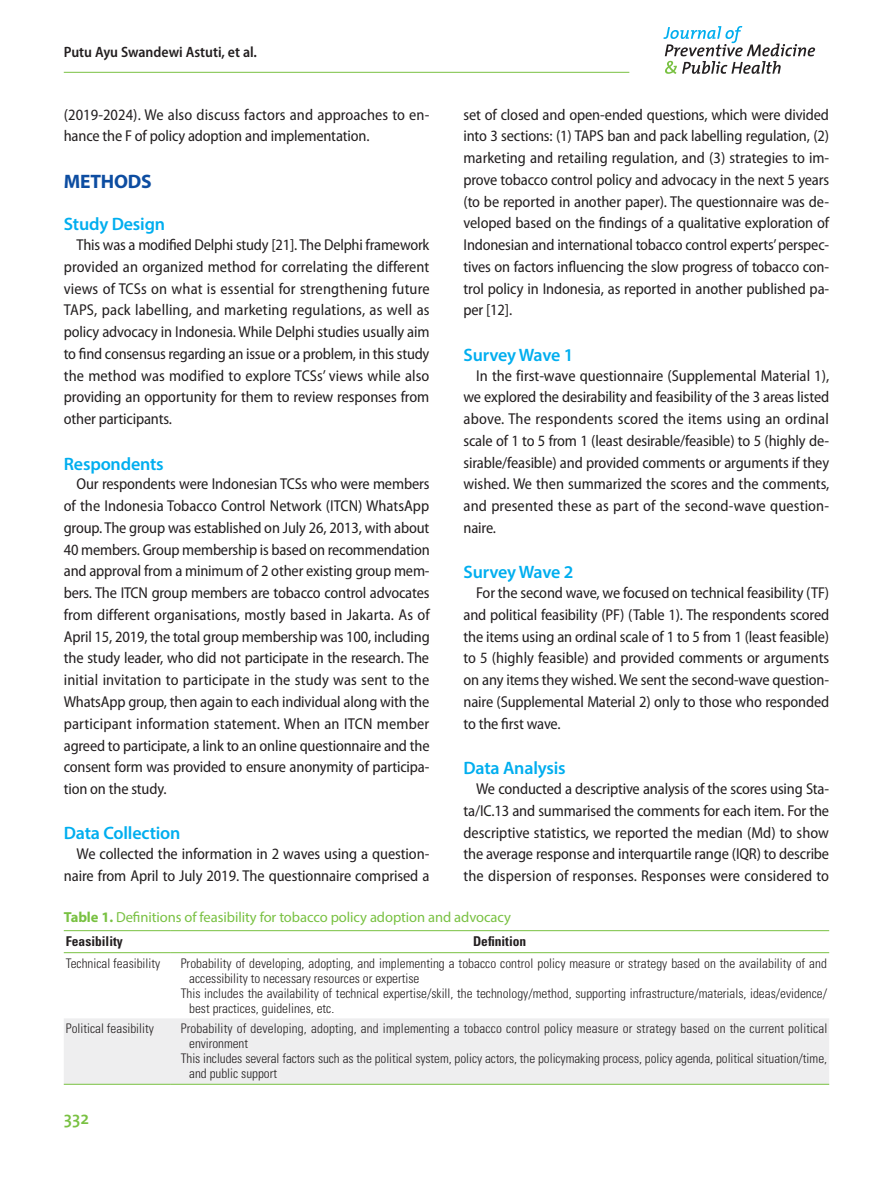
<style>
.page{position:relative;width:893px;height:1191px;background:#fff}
.page>*{position:absolute;margin:0;border:0;box-sizing:border-box;transform-origin:0 0}
.jpmph_대제목{font:700 19.5px "Myriad Pro";letter-spacing:-.01em;color:#0d4da1}
.jpmph_중제목{font:600 18px "Myriad Pro";letter-spacing:-.01em;color:#00aeef}
.t1{font:600 18px "The Mix";color:#79c142}
.jpmph_본문{font:semi-condensed 15.75px/21.8px "Myriad Pro";letter-spacing:-.005em;color:#231f20;text-align:justify}
.jpmph_하시라-이름{font:600 semi-condensed 15px "Myriad Pro";color:#231f20}
.jpmph_표그림캡션{font:14.55px "Myriad Pro";letter-spacing:-.005em;color:#79c142}
.jpmph_표머리{font:700 condensed 13.5px "Univers LT Std";color:#231f20}
.jpmph_표본문{font:300 condensed 13.2px/15px "Univers LT Std";color:#231f20}
.s1{font-weight:700}
</style>
<div class="page">
<hr style="left:64px;top:72px;width:565px;height:1px;background:#79c142">
<svg style="left:663px;top:26px;width:152px;height:48px"></svg>
<svg style="left:64px;top:931px;width:765px;height:1px"></svg>
<div style="left:64px;top:1018px;width:765px;height:66px;background:#eeeeef"></div>
<hr style="left:64px;top:930px;width:106px;height:1px;background:#79c142">
<hr style="left:170px;top:930px;width:659px;height:1px;background:#79c142">
<hr style="left:64px;top:952px;width:106px;height:1px;background:#79c142">
<hr style="left:170px;top:952px;width:659px;height:1px;background:#79c142">
<hr style="left:64px;top:1084px;width:106px;height:1px;background:#79c142">
<hr style="left:170px;top:1084px;width:659px;height:1px;background:#79c142">
<p class="jpmph_하시라-이름" style="left:64px;top:43px;width:195px">Putu Ayu Swandewi Astuti, et al.</p>
<p class="jpmph_본문" style="left:64px;top:104px;width:367px">(2019-2024). We also discuss factors and approaches to en&shy;hance the F of policy adoption and implementation.</p>
<p class="jpmph_대제목" style="left:64px;top:169px;width:90px">METHODS</p>
<p class="jpmph_중제목" style="left:64px;top:213px;width:103px">Study Design</p>
<p class="jpmph_본문" style="left:64px;top:234px;width:367px;text-indent:13px">This was a modified Delphi study [21]. The Delphi framework provided an organized method for correlating the different views of TCSs on what is essential for strengthening future TAPS, pack labelling, and marketing regulations, as well as policy advocacy in Indonesia. While Delphi studies usually aim to find consensus regarding an issue or a problem, in this study the method was modified to explore TCSs’ views while also providing an opportunity for them to review responses from other participants.</p>
<p class="jpmph_중제목" style="left:64px;top:452px;width:102px">Respondents</p>
<p class="jpmph_본문" style="left:64px;top:473px;width:367px;text-indent:13px">Our respondents were Indonesian TCSs who were members of the Indonesia Tobacco Control Network (ITCN) WhatsApp group. The group was established on July 26, 2013, with about 40 members. Group membership is based on recommendation and approval from a minimum of 2 other existing group mem&shy;bers. The ITCN group members are tobacco control advocates from different organisations, mostly based in Jakarta. As of April 15, 2019, the total group membership was 100, including the study leader, who did not participate in the research. The initial invitation to participate in the study was sent to the WhatsApp group, then again to each individual along with the participant information statement. When an ITCN member agreed to participate, a link to an online questionnaire and the consent form was provided to ensure anonymity of participa&shy;tion on the study.</p>
<p class="jpmph_중제목" style="left:64px;top:822px;width:118px">Data Collection</p>
<p class="jpmph_본문" style="left:64px;top:843px;width:367px;text-align:right">We collected the information in 2 waves using a question&shy;naire from April to July 2019. The questionnaire comprised a</p>
<p class="jpmph_본문" style="left:463px;top:104px;width:367px">set of closed and open-ended questions, which were divided into 3 sections: (1) TAPS ban and pack labelling regulation, (2) marketing and retailing regulation, and (3) strategies to im&shy;prove tobacco control policy and advocacy in the next 5 years (to be reported in another paper). The questionnaire was de&shy;veloped based on the findings of a qualitative exploration of Indonesian and international tobacco control experts’ perspec&shy;tives on factors influencing the slow progress of tobacco con&shy;trol policy in Indonesia, as reported in another published pa&shy;per [12].</p>
<p class="jpmph_중제목" style="left:463px;top:343px;width:111px">Survey Wave 1</p>
<p class="jpmph_본문" style="left:463px;top:365px;width:367px;text-indent:13px">In the first-wave questionnaire (Supplemental Material 1), we explored the desirability and feasibility of the 3 areas listed above. The respondents scored the items using an ordinal scale of 1 to 5 from 1 (least desirable/feasible) to 5 (highly de&shy;sirable/feasible) and provided comments or arguments if they wished. We then summarized the scores and the comments, and presented these as part of the second-wave question&shy;naire.</p>
<p class="jpmph_중제목" style="left:463px;top:561px;width:111px">Survey Wave 2</p>
<p class="jpmph_본문" style="left:463px;top:582px;width:367px;text-indent:13px">For the second wave, we focused on technical feasibility (TF) and political feasibility (PF) (Table 1). The respondents scored the items using an ordinal scale of 1 to 5 from 1 (least feasible) to 5 (highly feasible) and provided comments or arguments on any items they wished. We sent the second-wave question&shy;naire (Supplemental Material 2) only to those who responded to the first wave.</p>
<p class="jpmph_중제목" style="left:463px;top:756px;width:104px">Data Analysis</p>
<p class="jpmph_본문" style="left:463px;top:778px;width:367px;text-indent:13px">We conducted a descriptive analysis of the scores using Sta&shy;ta/IC.13 and summarised the comments for each item. For the descriptive statistics, we reported the median (Md) to show the average response and interquartile range (IQR) to describe the dispersion of responses. Responses were considered to</p>
<p class="jpmph_표그림캡션" style="left:64px;top:907px;width:449px"><span class="s1">Table 1.</span> Definitions of feasibility for tobacco policy adoption and advocacy</p>
<p class="jpmph_표머리" style="left:66px;top:933px;width:58px">Feasibility</p>
<p class="jpmph_표머리" style="left:473px;top:933px;width:55px">Definition</p>
<p class="jpmph_표본문" style="left:66px;top:955px;width:96px">Technical feasibility</p>
<p class="jpmph_표본문" style="left:189px;top:955px;width:639px;text-indent:-9px">Probability of developing, adopting, and implementing a tobacco control policy measure or strategy based on the availability of and accessibility to necessary resources or expertise</p>
<p class="jpmph_표본문" style="left:189px;top:985px;width:639px;text-indent:-9px">This includes the availability of technical expertise/skill, the technology/method, supporting infrastructure/materials, ideas/evidence/ best practices, guidelines, etc.</p>
<p class="jpmph_표본문" style="left:66px;top:1020px;width:89px">Political feasibility</p>
<p class="jpmph_표본문" style="left:189px;top:1020px;width:640px;text-indent:-9px">Probability of developing, adopting, and implementing a tobacco control policy measure or strategy based on the current political environment</p>
<p class="jpmph_표본문" style="left:189px;top:1050px;width:639px;text-indent:-9px">This includes several factors such as the political system, policy actors, the policymaking process, policy agenda, political situation/time, and public support</p>
<p class="t1" style="left:64px;top:1103px;width:27px">332</p>
</div>
